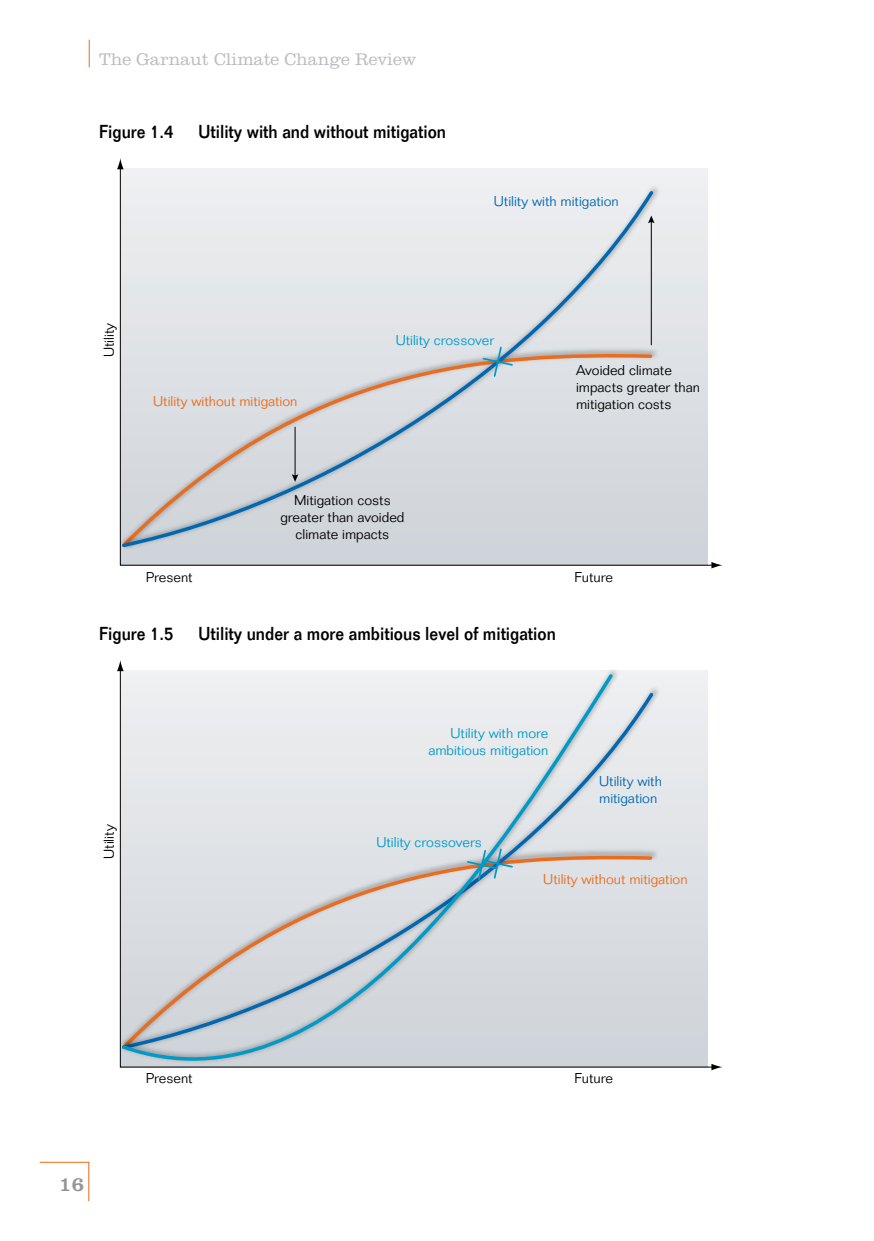
<style>
.page{position:relative;width:874px;height:1241px;background:#fff}
.page>*{position:absolute;margin:0;border:0;box-sizing:border-box;transform-origin:0 0}
.t1{font:21px "Clarendon";color:#939598}
.t2{font:500 18.38px "Folio";color:#000;scale:.9 1}
.t3{font:300 17.5px "Clarendon";color:#bcbdc0}
.t4{font:300 14px/16.8px "Folio";color:#000;text-align:center}
.t5{font:300 14px/16.8px "Folio";color:#009ac8;text-align:right}
.t6{font:300 14px "Folio";color:#e96d1f}
.t7{font:300 14px/16.8px "Folio";color:#0067b1}
</style>
<div class="page">
<svg style="left:119px;top:168px;width:592px;height:398px;background:#dadde1"></svg>
<svg style="left:711px;top:562px;width:11px;height:6px"></svg>
<svg style="left:117px;top:158px;width:7px;height:11px"></svg>
<svg style="left:481px;top:345px;width:33px;height:33px"></svg>
<svg style="left:119px;top:670px;width:592px;height:397px;background:#d8dce0"></svg>
<svg style="left:711px;top:1063px;width:11px;height:7px"></svg>
<svg style="left:117px;top:660px;width:7px;height:11px"></svg>
<svg style="left:465px;top:847px;width:49px;height:34px;background:#95b6c3"></svg>
<p class="t3" style="left:99px;top:49px;width:318px">The Garnaut Climate Change Review</p>
<h2 class="t2" style="left:99px;top:121px;width:84px">Figure 1.4</h2>
<h2 class="t2" style="left:198px;top:121px;width:276px">Utility with and without mitigation</h2>
<p class="t7" style="left:493px;top:193px;width:126px">Utility with mitigation</p>
<p class="t4" style="left:100px;top:357px;width:36px;rotate:-90deg">Utility</p>
<p class="t5" style="left:395px;top:331px;width:100px">Utility crossover</p>
<p class="t4" style="left:576px;top:362px;width:125px;text-align:left">Avoided climate impacts greater than</p>
<p class="t6" style="left:153px;top:392px;width:146px">Utility without mitigation</p>
<p class="t4" style="left:576px;top:395px;width:97px">mitigation costs</p>
<p class="t4" style="left:280px;top:492px;width:125px">Mitigation costs greater than avoided climate impacts</p>
<p class="t4" style="left:146px;top:568px;width:48px">Present</p>
<p class="t4" style="left:574px;top:568px;width:40px">Future</p>
<h2 class="t2" style="left:99px;top:622px;width:84px">Figure 1.5</h2>
<h2 class="t2" style="left:198px;top:622px;width:398px">Utility under a more ambitious level of mitigation</h2>
<p class="t4" style="left:100px;top:858px;width:36px;rotate:-90deg">Utility</p>
<p class="t5" style="left:428px;top:724px;width:121px">Utility with more ambitious mitigation</p>
<p class="t5" style="left:376px;top:833px;width:107px">Utility crossovers</p>
<p class="t7" style="left:599px;top:773px;width:64px">Utility with mitigation</p>
<p class="t6" style="left:543px;top:871px;width:146px">Utility without mitigation</p>
<h1 class="t1" style="left:59px;top:1171px;width:27px">16</h1>
<p class="t4" style="left:146px;top:1069px;width:48px">Present</p>
<p class="t4" style="left:574px;top:1069px;width:40px">Future</p>
</div>
